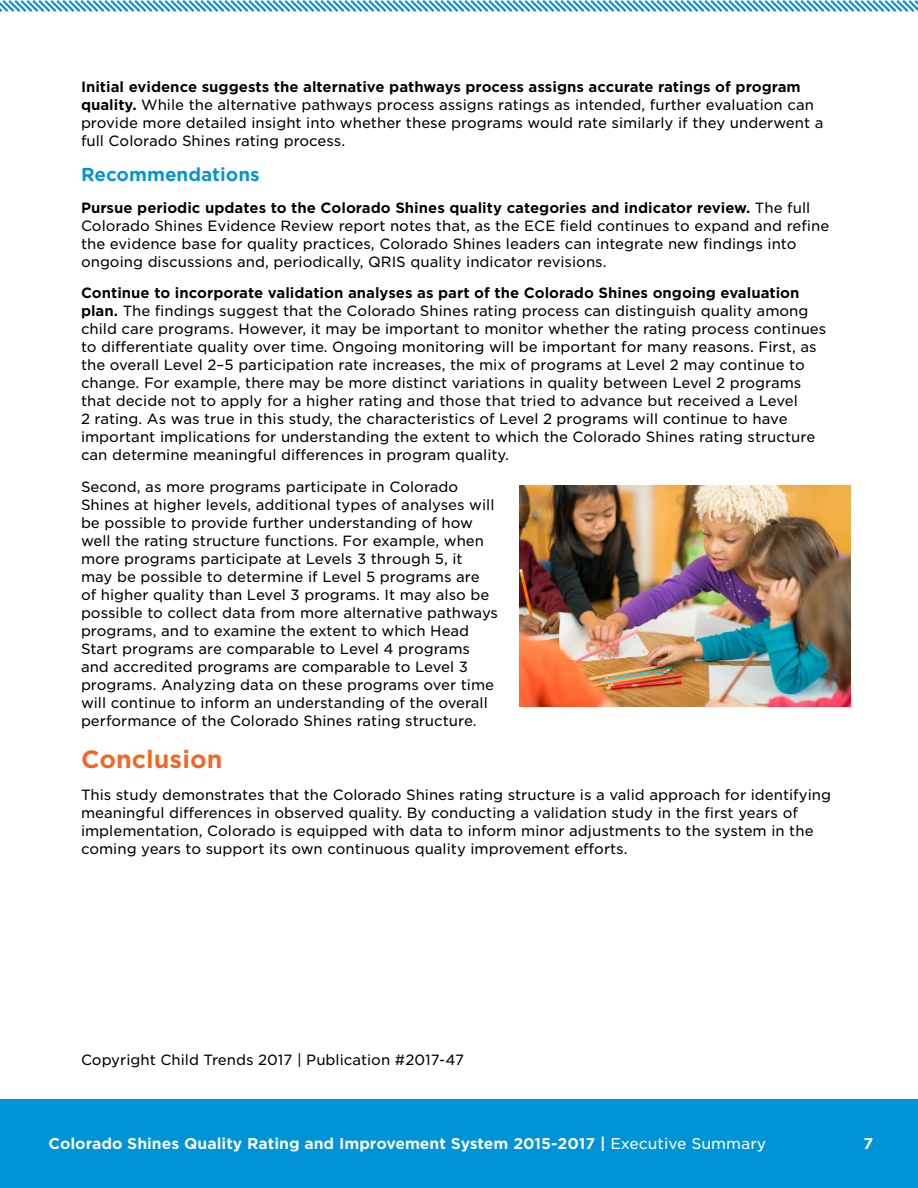
<style>
.page{position:relative;width:918px;height:1188px;background:#fff}
.page>*{position:absolute;margin:0;border:0;box-sizing:border-box;transform-origin:0 0}
.t1{font:700 24px "Gotham S Sm";color:#f26722}
.t2{font:700 18px "Gotham S Sm";color:#0094d6}
.t3{font:700 15px "Gotham S Sm";color:#fff}
.t4{font:14.25px/18px "Gotham S Sm";color:#000}
.s1{font-weight:700}
.s2{font-weight:400}
</style>
<div class="page">
<div style="left:0;top:1099px;width:918px;height:89px;background:#0094d6"></div>
<svg style="left:0;top:0;width:918px;height:12px"></svg>
<img style="left:519px;top:485px;width:332px;height:221px">
<p class="t4" style="left:81px;top:78px;width:744px"><span class="s1">Initial evidence suggests the alternative pathways process assigns accurate ratings of program quality.</span> While the alternative pathways process assigns ratings as intended, further evaluation can provide more detailed insight into whether these programs would rate similarly if they underwent a full Colorado Shines rating process.</p>
<p class="t2" style="left:81px;top:162px;width:180px">Recommendations</p>
<p class="t4" style="left:81px;top:198px;width:750px"><span class="s1">Pursue periodic updates to the Colorado Shines quality categories and indicator review.</span> The full Colorado Shines Evidence Review report notes that, as the ECE field continues to expand and refine the evidence base for quality practices, Colorado Shines leaders can integrate new findings into ongoing discussions and, periodically, QRIS quality indicator revisions.</p>
<p class="t4" style="left:81px;top:284px;width:747px"><span class="s1">Continue to incorporate validation analyses as part of the Colorado Shines ongoing evaluation plan.</span> The findings suggest that the Colorado Shines rating process can distinguish quality among child care programs. However, it may be important to monitor whether the rating process continues to differentiate quality over time. Ongoing monitoring will be important for many reasons. First, as the overall Level 2–5 participation rate increases, the mix of programs at Level 2 may continue to change. For example, there may be more distinct variations in quality between Level 2 programs that decide not to apply for a higher rating and those that tried to advance but received a Level<br>2 rating. As was true in this study, the characteristics of Level 2 programs will continue to have important implications for understanding the extent to which the Colorado Shines rating structure can determine meaningful differences in program quality.</p>
<p class="t4" style="left:81px;top:477px;width:419px">Second, as more programs participate in Colorado Shines at higher levels, additional types of analyses will be possible to provide further understanding of how well the rating structure functions. For example, when more programs participate at Levels 3 through 5, it<br>may be possible to determine if Level 5 programs are of higher quality than Level 3 programs. It may also be possible to collect data from more alternative pathways programs, and to examine the extent to which Head Start programs are comparable to Level 4 programs and accredited programs are comparable to Level 3 programs. Analyzing data on these programs over time will continue to inform an understanding of the overall performance of the Colorado Shines rating structure.</p>
<h1 class="t1" style="left:81px;top:743px;width:143px">Conclusion</h1>
<p class="t4" style="left:81px;top:785px;width:752px">This study demonstrates that the Colorado Shines rating structure is a valid approach for identifying meaningful differences in observed quality. By conducting a validation study in the first years of implementation, Colorado is equipped with data to inform minor adjustments to the system in the coming years to support its own continuous quality improvement efforts.</p>
<p class="t4" style="left:81px;top:1051px;width:385px">Copyright Child Trends 2017 | Publication #2017-47</p>
<p class="t3" style="left:49px;top:1133px;width:719px">Colorado Shines Quality Rating and Improvement System 2015-2017 | <span class="s2">Executive Summary</span></p>
<p class="t3" style="left:863px;top:1133px;width:11px">7</p>
</div>
